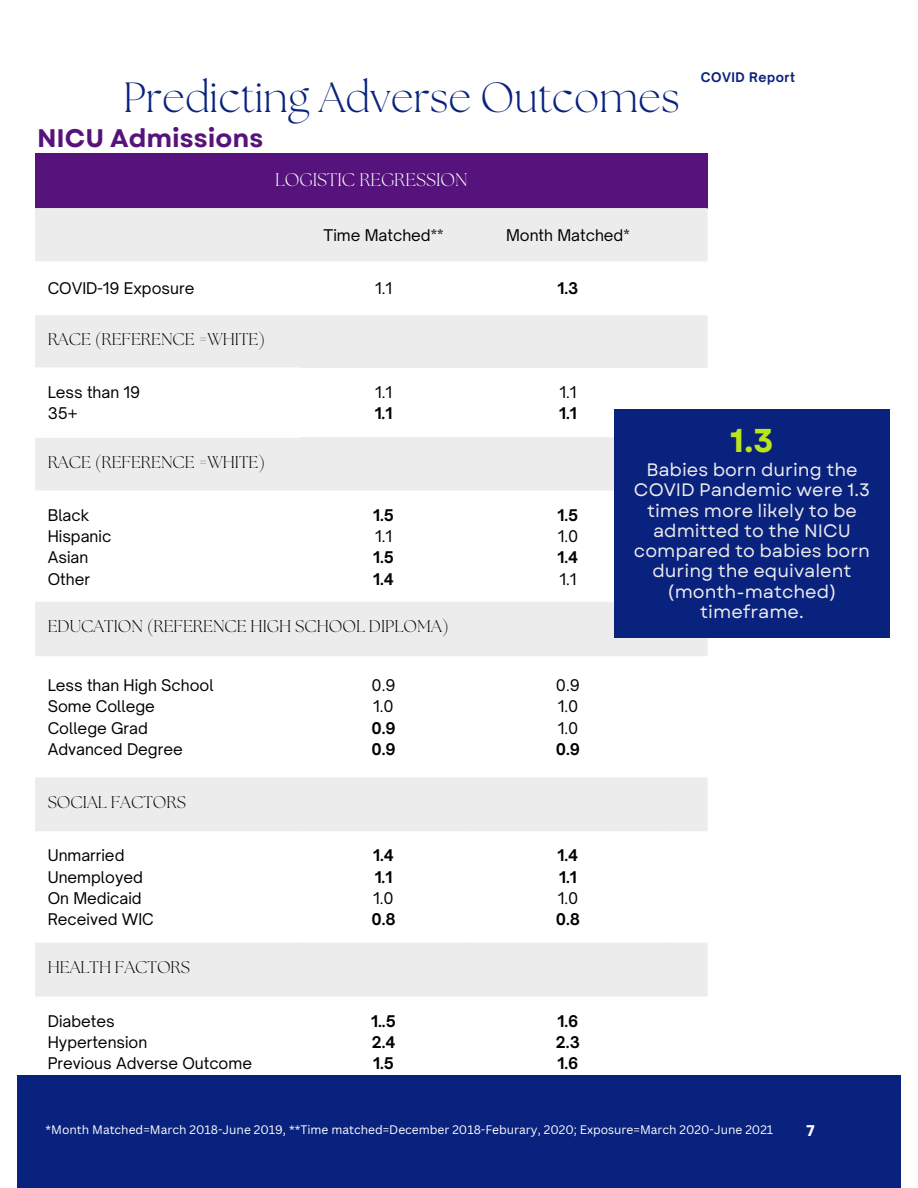
<style>
.page{position:relative;width:918px;height:1188px;background:#fff}
.page>*{position:absolute;margin:0;border:0;box-sizing:border-box;transform-origin:0 0}
.t1{font:300 42.15px "The Seasons";color:#09227d}
.t2{font:700 33px "Garet";color:#bae51b}
.t3{font:700 25.35px "Garet";color:#56137c}
.t4{font:300 18.3px "The Seasons";color:#fff}
.t5{font:18px/20.2px "Garet";color:#edeced;text-align:center}
.t6{font:300 16.95px "The Seasons";color:#000}
.t7{font:15.45px/21.3px "Open Sauce One";color:#000}
.t8{font:700 15.45px/21.3px "Open Sauce One";color:#000}
.t9{font:700 15.45px "Garet";color:#fff}
.t10{font:700 12.75px "Open Sauce One";letter-spacing:.04em;color:#09227d}
.t11{font:12px "Canva Sans";color:#fff}
</style>
<div class="page">
<div style="left:35px;top:153px;width:673px;height:56px;background:#56137c"></div>
<svg style="left:35px;top:208px;width:673px;height:788px"></svg>
<svg style="left:35px;top:261px;width:673px;height:177px"></svg>
<div style="left:17px;top:1076px;width:883px;height:112px;background:#09227d"></div>
<div style="left:614px;top:409px;width:276px;height:229px;background:#09227d"></div>
<h1 class="t1" style="left:123px;top:79px;width:558px">Predicting Adverse Outcomes</h1>
<h3 class="t3" style="left:37px;top:120px;width:228px">NICU Admissions</h3>
<p class="t4" style="left:275px;top:171px;width:194px">LOGISTIC REGRESSION</p>
<p class="t7" style="left:324px;top:224px;width:121px">Time Matched**</p>
<p class="t7" style="left:506px;top:224px;width:125px">Month Matched*</p>
<p class="t7" style="left:48px;top:278px;width:148px">COVID-19 Exposure</p>
<p class="t7" style="left:375px;top:278px;width:18px">1.1</p>
<p class="t8" style="left:557px;top:278px;width:22px">1.3</p>
<p class="t6" style="left:48px;top:332px;width:219px">RACE (REFERENCE =WHITE)</p>
<p class="t7" style="left:48px;top:382px;width:94px">Less than 19<br>35+</p>
<p class="t7" style="left:375px;top:382px;width:18px">1.1</p>
<p class="t7" style="left:559px;top:382px;width:18px">1.1</p>
<p class="t8" style="left:559px;top:403px;width:19px">1.1</p>
<p class="t8" style="left:375px;top:403px;width:19px">1.1</p>
<p class="t10" style="left:701px;top:69px;width:96px">COVID Report</p>
<p class="t6" style="left:48px;top:454px;width:219px">RACE (REFERENCE =WHITE)</p>
<p class="t7" style="left:48px;top:504px;width:65px">Black<br>Hispanic<br>Asian<br>Other</p>
<p class="t8" style="left:373px;top:504px;width:22px">1.5</p>
<p class="t7" style="left:375px;top:525px;width:18px">1.1</p>
<p class="t8" style="left:373px;top:547px;width:22px">1.5<br>1.4</p>
<p class="t6" style="left:48px;top:619px;width:403px">EDUCATION (REFERENCE HIGH SCHOOL DIPLOMA)</p>
<p class="t7" style="left:48px;top:674px;width:168px">Less than High School<br>Some College<br>College Grad<br>Advanced Degree</p>
<p class="t7" style="left:372px;top:674px;width:25px">0.9<br>1.0</p>
<p class="t8" style="left:371px;top:717px;width:26px">0.9<br>0.9</p>
<p class="t6" style="left:48px;top:794px;width:140px">SOCIAL FACTORS</p>
<p class="t7" style="left:48px;top:845px;width:108px">Unmarried<br>Unemployed<br>On Medicaid<br>Received WIC</p>
<p class="t8" style="left:373px;top:845px;width:22px">1.4<br>1.1</p>
<p class="t7" style="left:373px;top:888px;width:22px">1.0</p>
<p class="t8" style="left:371px;top:909px;width:26px">0.8</p>
<p class="t6" style="left:48px;top:960px;width:144px">HEALTH FACTORS</p>
<p class="t8" style="left:558px;top:504px;width:22px">1.5</p>
<p class="t7" style="left:558px;top:525px;width:22px">1.0</p>
<p class="t8" style="left:558px;top:547px;width:22px">1.4</p>
<p class="t7" style="left:559px;top:568px;width:18px">1.1</p>
<p class="t7" style="left:556px;top:674px;width:25px;text-align:justify">0.9<br>1.0<br>1.0</p>
<p class="t8" style="left:556px;top:738px;width:26px">0.9</p>
<p class="t8" style="left:558px;top:845px;width:22px">1.4<br>1.1</p>
<p class="t7" style="left:558px;top:888px;width:22px">1.0</p>
<p class="t8" style="left:556px;top:909px;width:26px">0.8</p>
<p class="t7" style="left:48px;top:1010px;width:206px">Diabetes<br>Hypertension<br>Previous Adverse Outcome</p>
<p class="t8" style="left:371px;top:1010px;width:26px;text-align:justify">1..5<br>2.4<br>1.5</p>
<p class="t8" style="left:556px;top:1010px;width:25px;text-align:justify">1.6<br>2.3<br>1.6</p>
<h2 class="t2" style="left:730px;top:417px;width:45px">1.3</h2>
<p class="t5" style="left:634px;top:460px;width:238px">Babies born during the<br>COVID Pandemic were 1.3 times more likely to be admitted to the NICU compared to babies born during the equivalent (month-matched) timeframe.</p>
<p class="t11" style="left:46px;top:1122px;width:729px">*Month Matched=March 2018-June 2019, **Time matched=December 2018-Feburary, 2020; Exposure=March 2020-June 2021</p>
<p class="t9" style="left:806px;top:1119px;width:10px">7</p>
</div>
